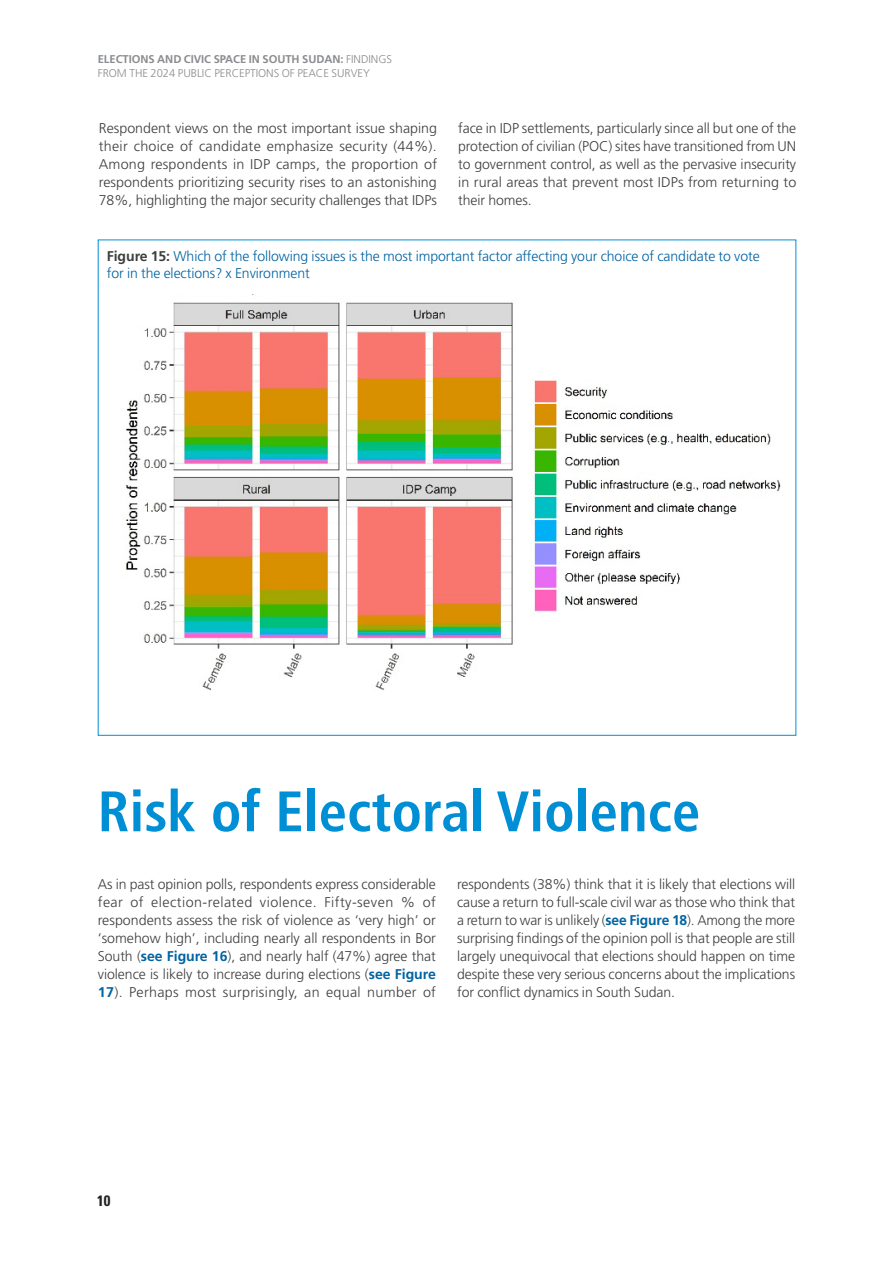
<style>
.page{position:relative;width:893px;height:1263px;background:#fff}
.page>*{position:absolute;margin:0;border:0;box-sizing:border-box;transform-origin:0 0}
.Main_Head_Chapter_Head{font:700 condensed 57px "Frutiger LT Std";color:#008fd5}
.t1{font:700 condensed 15px "Univers LT Std";color:#231f20}
.Body_Text{font:300 14.1px/18px "Frutiger LT Std";letter-spacing:-.005em;color:#3e3e3f;text-align:justify}
.Body_Text-2{font:300 14.1px/17px "Frutiger LT Std";letter-spacing:-.005em;color:#0163a2}
.t2{font:300 11.25px/13.5px "Frutiger LT Std";letter-spacing:-.005em;color:#8a8c8f}
.s1{font-weight:700}
.s2{font-weight:700;color:#3e3e3f}
.s3{font-weight:700;color:#0163a2}
</style>
<div class="page">
<img style="left:126px;top:302px;width:655px;height:389px">
<p class="t2" style="left:98px;top:53px;width:296px"><span class="s1">ELECTIONS AND CIVIC SPACE IN SOUTH SUDAN:</span> FINDINGS<br>FROM THE 2024 PUBLIC PERCEPTIONS OF PEACE SURVEY</p>
<p class="Body_Text" style="left:99px;top:119px;width:340px">Respondent views on the most important issue shaping their choice of candidate emphasize security (44%).<br>Among respondents in IDP camps, the proportion of respondents prioritizing security rises to an astonishing 78%, highlighting the major security challenges that IDPs</p>
<p class="Body_Text" style="left:458px;top:119px;width:340px">face in IDP settlements, particularly since all but one of the protection of civilian (POC) sites have transitioned from UN to government control, as well as the pervasive insecurity in rural areas that prevent most IDPs from returning to their homes.</p>
<p class="Body_Text-2" style="left:107px;top:248px;width:654px"><span class="s2">Figure 15:</span> Which of the following issues is the most important factor affecting your choice of candidate to vote for in the elections? x Environment</p>
<p class="Main_Head_Chapter_Head" style="left:98px;top:778px;width:604px">Risk of Electoral Violence</p>
<p class="Body_Text" style="left:98px;top:875px;width:340px">As in past opinion polls, respondents express considerable fear of election-related violence. Fifty-seven % of respondents assess the risk of violence as ‘very high’ or ‘somehow high’, including nearly all respondents in Bor South (<span class="s3">see Figure 16</span>), and nearly half (47%) agree that violence is likely to increase during elections (<span class="s3">see Figure 17</span>). Perhaps most surprisingly, an equal number of</p>
<p class="Body_Text" style="left:457px;top:875px;width:340px">respondents (38%) think that it is likely that elections will cause a return to full-scale civil war as those who think that a return to war is unlikely (<span class="s3">see Figure 18</span>). Among the more surprising findings of the opinion poll is that people are still largely unequivocal that elections should happen on time despite these very serious concerns about the implications for conflict dynamics in South Sudan.</p>
<p class="t1" style="left:97px;top:1191px;width:15px">10</p>
</div>
